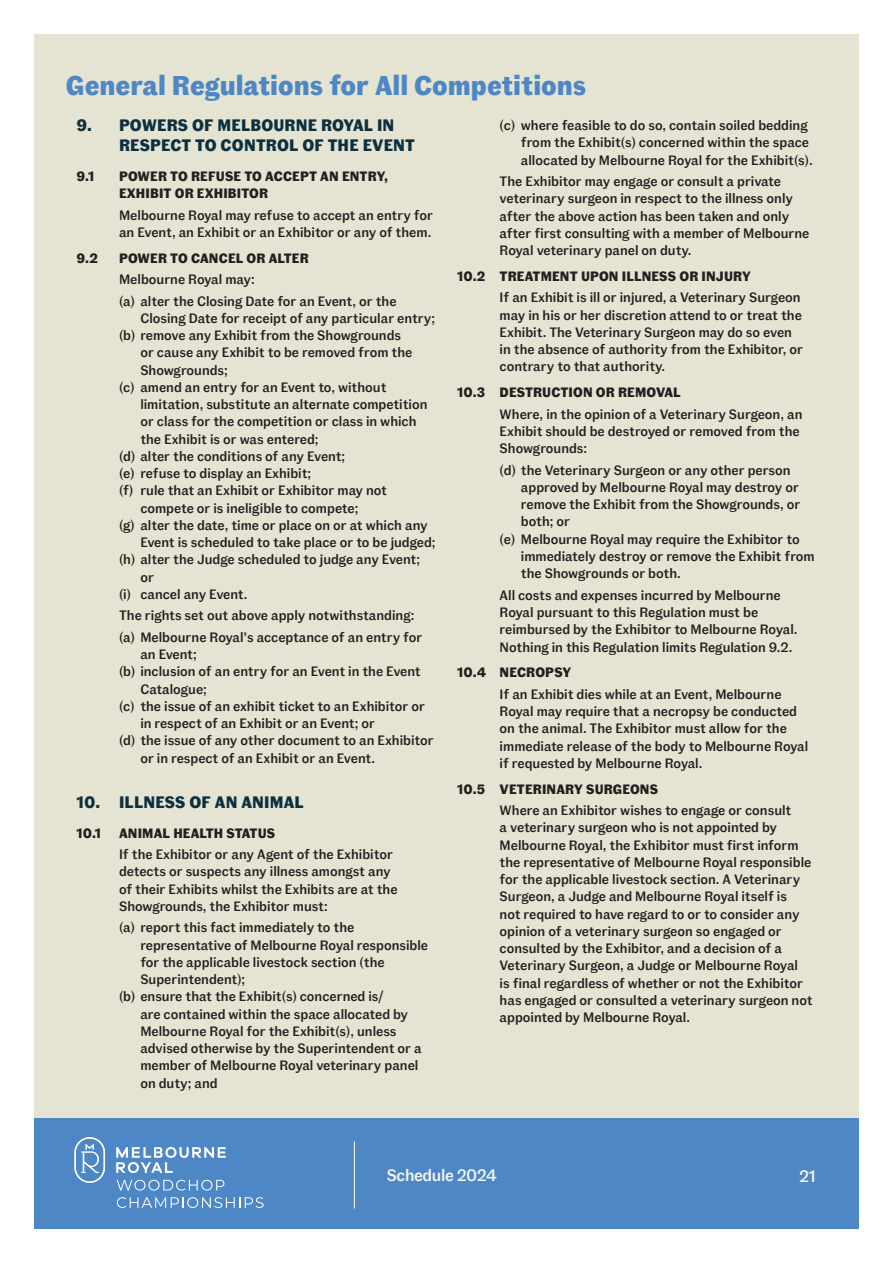
<style>
.page{position:relative;width:893px;height:1263px;background:#fff}
.page>*{position:absolute;margin:0;border:0;box-sizing:border-box;transform-origin:0 0}
.t1{font:700 27px "Fann Grotesque Pro";color:#4d87c6}
.t2{font:700 16.5px/19.5px "Fann Grotesque Pro";letter-spacing:.01em;color:#0d3041}
.t3{font:500 16.5px "Fann Grotesque Pro";letter-spacing:-.02em;color:#f5f5ee}
.t4{font:500 13.5px/17.2px "Fann Grotesque Pro";color:#231f20}
.t5{font:700 13.5px/17.2px "Fann Grotesque Pro";letter-spacing:.01em;color:#231f20}
</style>
<div class="page">
<div style="left:34px;top:34px;width:825px;height:1084px;background:#e5e3d1"></div>
<div style="left:34px;top:1118px;width:825px;height:111px;background:#4d87c6"></div>
<hr style="left:354px;top:1141px;width:1px;height:67px;background:#fff">
<svg style="left:74px;top:1137px;width:31px;height:46px"></svg>
<svg style="left:116px;top:1147px;width:110px;height:26px"></svg>
<svg style="left:117px;top:1180px;width:107px;height:10px"></svg>
<svg style="left:117px;top:1197px;width:147px;height:11px"></svg>
<h1 class="t1" style="left:66px;top:70px;width:522px">General Regulations for All Competitions</h1>
<p class="t2" style="left:119px;top:117px;width:297px;text-indent:-43px">9. POWERS OF MELBOURNE ROYAL IN<br>RESPECT TO CONTROL OF THE EVENT</p>
<p class="t5" style="left:77px;top:168px;width:19px">9.1</p>
<p class="t5" style="left:119px;top:168px;width:270px">POWER TO REFUSE TO ACCEPT AN ENTRY,<br>EXHIBIT OR EXHIBITOR</p>
<p class="t4" style="left:119px;top:207px;width:315px">Melbourne Royal may refuse to accept an entry for an Event, an Exhibit or an Exhibitor or any of them.</p>
<p class="t5" style="left:77px;top:250px;width:23px">9.2</p>
<p class="t5" style="left:119px;top:250px;width:191px">POWER TO CANCEL OR ALTER</p>
<p class="t4" style="left:119px;top:269px;width:279px;line-height:21.5px">Melbourne Royal may:<br>(a) alter the Closing Date for an Event, or the</p>
<p class="t4" style="left:140px;top:310px;width:296px">Closing Date for receipt of any particular entry;</p>
<p class="t4" style="left:119px;top:327px;width:284px">(b) remove any Exhibit from the Showgrounds</p>
<p class="t4" style="left:140px;top:344px;width:274px">or cause any Exhibit to be removed from the</p>
<p class="t4" style="left:140px;top:362px;width:89px">Showgrounds;</p>
<p class="t4" style="left:119px;top:379px;width:269px">(c) amend an entry for an Event to, without</p>
<p class="t4" style="left:140px;top:396px;width:289px">limitation, substitute an alternate competition</p>
<p class="t4" style="left:140px;top:413px;width:278px">or class for the competition or class in which</p>
<p class="t4" style="left:140px;top:431px;width:180px">the Exhibit is or was entered;</p>
<p class="t4" style="left:119px;top:448px;width:228px">(d) alter the conditions of any Event;</p>
<p class="t4" style="left:119px;top:465px;width:194px">(e) refuse to display an Exhibit;</p>
<p class="t4" style="left:119px;top:482px;width:270px">(f) rule that an Exhibit or Exhibitor may not</p>
<p class="t4" style="left:140px;top:500px;width:220px">compete or is ineligible to compete;</p>
<p class="t4" style="left:119px;top:517px;width:310px">(g) alter the date, time or place on or at which any</p>
<p class="t4" style="left:140px;top:534px;width:297px">Event is scheduled to take place or to be judged;</p>
<p class="t4" style="left:119px;top:551px;width:303px">(h) alter the Judge scheduled to judge any Event;</p>
<p class="t4" style="left:140px;top:569px;width:15px">or</p>
<p class="t4" style="left:119px;top:586px;width:130px">(i) cancel any Event.</p>
<p class="t4" style="left:119px;top:605px;width:305px;line-height:21.5px">The rights set out above apply notwithstanding: (a) Melbourne Royal’s acceptance of an entry for</p>
<p class="t4" style="left:140px;top:646px;width:58px">an Event;</p>
<p class="t4" style="left:119px;top:663px;width:303px">(b) inclusion of an entry for an Event in the Event</p>
<p class="t4" style="left:140px;top:681px;width:68px">Catalogue;</p>
<p class="t4" style="left:119px;top:698px;width:308px">(c) the issue of an exhibit ticket to an Exhibitor or</p>
<p class="t4" style="left:140px;top:715px;width:236px">in respect of an Exhibit or an Event; or</p>
<p class="t4" style="left:119px;top:732px;width:316px">(d) the issue of any other document to an Exhibitor</p>
<p class="t4" style="left:140px;top:750px;width:236px">or in respect of an Exhibit or an Event.</p>
<p class="t2" style="left:77px;top:793px;width:229px">10. ILLNESS OF AN ANIMAL</p>
<p class="t5" style="left:77px;top:825px;width:26px">10.1</p>
<p class="t5" style="left:119px;top:825px;width:158px">ANIMAL HEALTH STATUS</p>
<p class="t4" style="left:119px;top:846px;width:280px">If the Exhibitor or any Agent of the Exhibitor detects or suspects any illness amongst any of their Exhibits whilst the Exhibits are at the Showgrounds, the Exhibitor must:</p>
<p class="t4" style="left:119px;top:919px;width:237px">(a) report this fact immediately to the</p>
<p class="t4" style="left:140px;top:937px;width:289px">representative of Melbourne Royal responsible</p>
<p class="t4" style="left:140px;top:954px;width:246px">for the applicable livestock section (the</p>
<p class="t4" style="left:140px;top:971px;width:106px">Superintendent);</p>
<p class="t4" style="left:119px;top:988px;width:266px">(b) ensure that the Exhibit(s) concerned is/</p>
<p class="t4" style="left:140px;top:1006px;width:269px">are contained within the space allocated by</p>
<p class="t4" style="left:140px;top:1023px;width:258px">Melbourne Royal for the Exhibit(s), unless</p>
<p class="t4" style="left:140px;top:1040px;width:283px">advised otherwise by the Superintendent or a</p>
<p class="t4" style="left:140px;top:1057px;width:280px">member of Melbourne Royal veterinary panel</p>
<p class="t4" style="left:140px;top:1075px;width:79px">on duty; and</p>
<p class="t4" style="left:521px;top:117px;width:293px;text-indent:-21px">(c) where feasible to do so, contain soiled bedding from the Exhibit(s) concerned within the space allocated by Melbourne Royal for the Exhibit(s).</p>
<p class="t4" style="left:500px;top:173px;width:311px">The Exhibitor may engage or consult a private veterinary surgeon in respect to the illness only after the above action has been taken and only after first consulting with a member of Melbourne Royal veterinary panel on duty.</p>
<p class="t5" style="left:457px;top:268px;width:295px">10.2 TREATMENT UPON ILLNESS OR INJURY</p>
<p class="t4" style="left:500px;top:289px;width:305px">If an Exhibit is ill or injured, a Veterinary Surgeon may in his or her discretion attend to or treat the Exhibit. The Veterinary Surgeon may do so even in the absence of authority from the Exhibitor, or contrary to that authority.</p>
<p class="t5" style="left:457px;top:385px;width:225px">10.3 DESTRUCTION OR REMOVAL</p>
<p class="t4" style="left:500px;top:406px;width:304px">Where, in the opinion of a Veterinary Surgeon, an<br>Exhibit should be destroyed or removed from the<br>Showgrounds:</p>
<p class="t4" style="left:500px;top:462px;width:293px">(d) the Veterinary Surgeon or any other person</p>
<p class="t4" style="left:521px;top:479px;width:280px">approved by Melbourne Royal may destroy or</p>
<p class="t4" style="left:521px;top:496px;width:281px">remove the Exhibit from the Showgrounds, or</p>
<p class="t4" style="left:521px;top:513px;width:51px">both; or</p>
<p class="t4" style="left:500px;top:531px;width:302px">(e) Melbourne Royal may require the Exhibitor to</p>
<p class="t4" style="left:521px;top:548px;width:295px">immediately destroy or remove the Exhibit from</p>
<p class="t4" style="left:521px;top:565px;width:161px">the Showgrounds or both.</p>
<p class="t4" style="left:500px;top:587px;width:299px">All costs and expenses incurred by Melbourne Royal pursuant to this Regulation must be reimbursed by the Exhibitor to Melbourne Royal.<br>Nothing in this Regulation limits Regulation 9.2.</p>
<p class="t5" style="left:457px;top:665px;width:116px">10.4 NECROPSY</p>
<p class="t4" style="left:500px;top:686px;width:310px">If an Exhibit dies while at an Event, Melbourne Royal may require that a necropsy be conducted on the animal. The Exhibitor must allow for the immediate release of the body to Melbourne Royal if requested by Melbourne Royal.</p>
<p class="t5" style="left:457px;top:781px;width:202px">10.5 VETERINARY SURGEONS</p>
<p class="t4" style="left:500px;top:802px;width:314px">Where an Exhibitor wishes to engage or consult<br>a veterinary surgeon who is not appointed by Melbourne Royal, the Exhibitor must first inform the representative of Melbourne Royal responsible for the applicable livestock section. A Veterinary Surgeon, a Judge and Melbourne Royal itself is<br>not required to have regard to or to consider any opinion of a veterinary surgeon so engaged or consulted by the Exhibitor, and a decision of a Veterinary Surgeon, a Judge or Melbourne Royal<br>is final regardless of whether or not the Exhibitor has engaged or consulted a veterinary surgeon not appointed by Melbourne Royal.</p>
<p class="t3" style="left:387px;top:1165px;width:112px">Schedule 2024</p>
<p class="t3" style="left:799px;top:1166px;width:18px">21</p>
</div>
